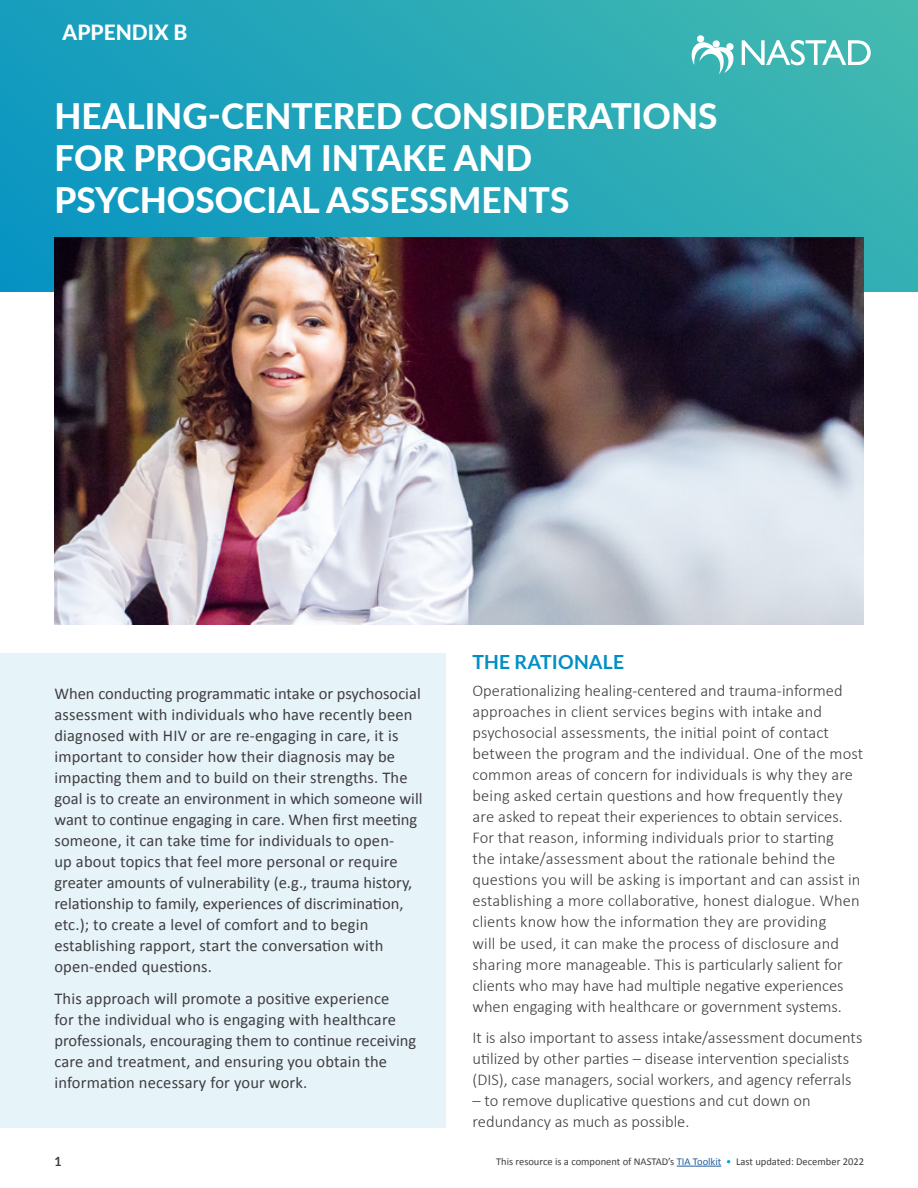
<style>
.page{position:relative;width:918px;height:1188px;background:#fff}
.page>*{position:absolute;margin:0;border:0;box-sizing:border-box;transform-origin:0 0}
.t1{font:800 35.1px/42.2px "Lato";color:#fff}
.t2{font:800 21px "Lato";color:#fff}
.t3{font:700 19.5px "Lato";letter-spacing:.01em;color:#008fc5}
.t4{font:300 16.5px/21px "Calibri";color:#403d41}
.t5{font:16.5px/21px "Calibri";letter-spacing:.01em;color:#403d41}
.t6{font:700 12.75px "Lato";color:#403d41}
.t7{font:10.5px "Calibri";color:#403d41}
.s1{color:#215e9e}
.s2{color:#019de0}
</style>
<div class="page">
<hr style="left:677px;top:1166px;width:44px;height:1px;background:#215e9e">
<div style="left:0;top:0;width:918px;height:292px;background:linear-gradient(to right,#0f99c0,#3eb6b1)"></div>
<svg style="left:692px;top:35px;width:44px;height:39px"></svg>
<svg style="left:742px;top:40px;width:129px;height:25px"></svg>
<img style="left:54px;top:238px;width:810px;height:386px">
<div style="left:0;top:653px;width:446px;height:474px;background:#e6f4f9"></div>
<p class="t2" style="left:63px;top:17px;width:126px">APPENDIX B</p>
<p class="t1" style="left:54px;top:93px;width:665px">HEALING-CENTERED CONSIDERATIONS<br>FOR PROGRAM INTAKE AND<br>PSYCHOSOCIAL ASSESSMENTS</p>
<p class="t5" style="left:54px;top:683px;width:370px">When conducting programmatic intake or psychosocial assessment with individuals who have recently been diagnosed with HIV or are re-engaging in care, it is important to consider how their diagnosis may be impacting them and to build on their strengths. The goal is to create an environment in which someone will want to continue engaging in care. When first meeting someone, it can take time for individuals to open-<br>up about topics that feel more personal or require greater amounts of vulnerability (e.g., trauma history, relationship to family, experiences of discrimination, etc.); to create a level of comfort and to begin establishing rapport, start the conversation with open-ended questions.</p>
<p class="t5" style="left:54px;top:987px;width:363px">This approach will promote a positive experience<br>for the individual who is engaging with healthcare professionals, encouraging them to continue receiving care and treatment, and ensuring you obtain the information necessary for your work.</p>
<p class="t3" style="left:472px;top:650px;width:153px">THE RATIONALE</p>
<p class="t4" style="left:472px;top:680px;width:392px">Operationalizing healing-centered and trauma-informed approaches in client services begins with intake and psychosocial assessments, the initial point of contact between the program and the individual. One of the most common areas of concern for individuals is why they are being asked certain questions and how frequently they are asked to repeat their experiences to obtain services.<br>For that reason, informing individuals prior to starting<br>the intake/assessment about the rationale behind the questions you will be asking is important and can assist in establishing a more collaborative, honest dialogue. When clients know how the information they are providing<br>will be used, it can make the process of disclosure and sharing more manageable. This is particularly salient for clients who may have had multiple negative experiences when engaging with healthcare or government systems.</p>
<p class="t4" style="left:472px;top:1027px;width:391px">It is also important to assess intake/assessment documents utilized by other parties – disease intervention specialists (DIS), case managers, social workers, and agency referrals</p>
<p class="t4" style="left:472px;top:1090px;width:340px">– to remove duplicative questions and cut down on redundancy as much as possible.</p>
<p class="t6" style="left:54px;top:1154px;width:9px">1</p>
<p class="t7" style="left:496px;top:1154px;width:369px">This resource is a component of NASTAD’s <span class="s1">TIA Toolkit</span> <span class="s2">•</span> Last updated: December 2022</p>
</div>
